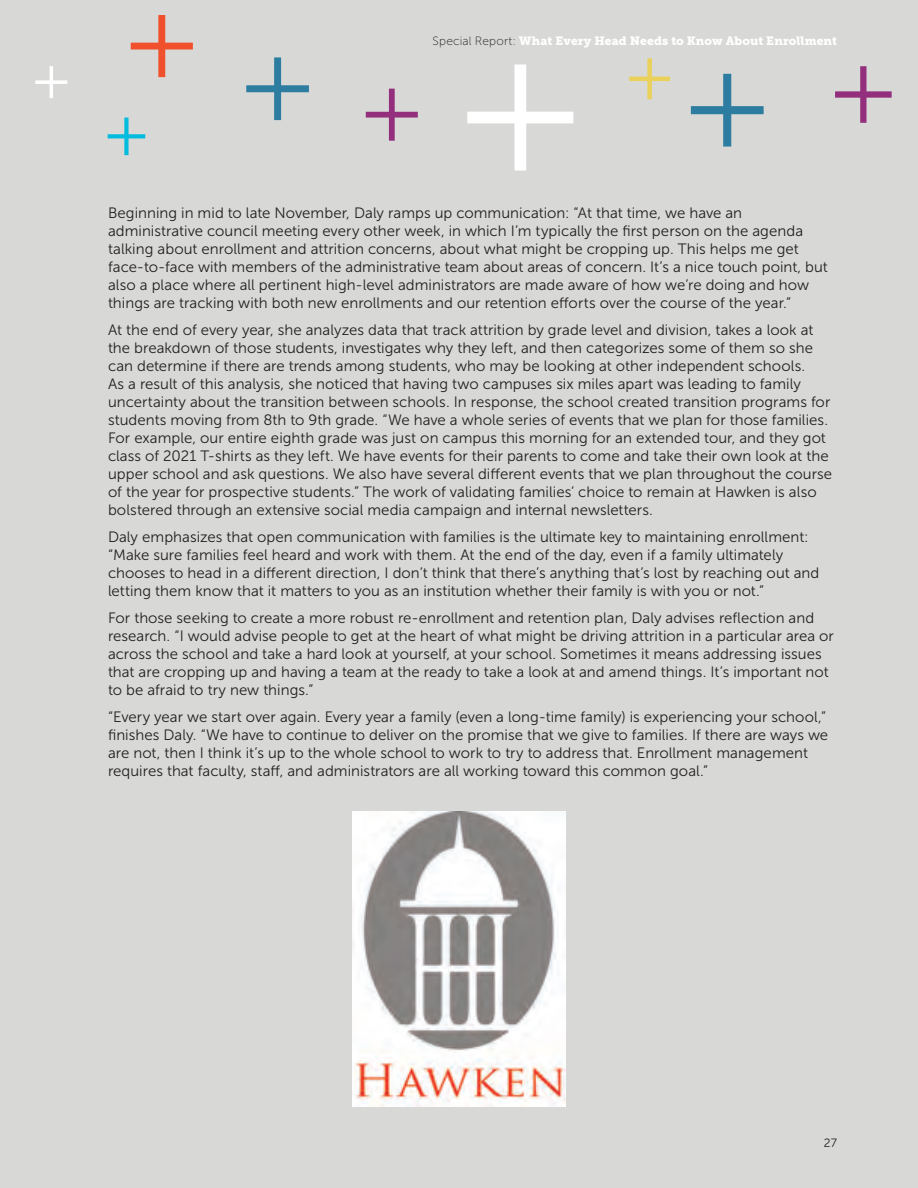
<style>
.page{position:relative;width:918px;height:1188px;background:#d8d9d7}
.page>*{position:absolute;margin:0;border:0;box-sizing:border-box;transform-origin:0 0}
.TEMA_Body_Copy_10_12{font:15px/18px "Museo Sans 300";color:#231f20}
.t1{font:12px "Museo Slab 900";letter-spacing:.01em;color:#fff}
.t2{font:12px "Museo Sans 300";color:#231f20}
.s1{font-family:"Museo Sans 100";color:#231f20}
</style>
<div class="page">
<img style="left:353px;top:812px;width:212px;height:295px">
<svg style="left:467px;top:64px;width:106px;height:107px"></svg>
<svg style="left:131px;top:15px;width:62px;height:62px"></svg>
<svg style="left:366px;top:89px;width:52px;height:52px"></svg>
<svg style="left:108px;top:118px;width:37px;height:37px"></svg>
<svg style="left:35px;top:66px;width:32px;height:32px"></svg>
<svg style="left:691px;top:74px;width:73px;height:73px"></svg>
<svg style="left:835px;top:66px;width:57px;height:57px"></svg>
<svg style="left:629px;top:58px;width:41px;height:41px"></svg>
<svg style="left:246px;top:57px;width:63px;height:63px"></svg>
<p class="t1" style="left:433px;top:34px;width:406px"><span class="s1">Special Report:</span> What Every Head Needs to Know About Enrollment</p>
<p class="TEMA_Body_Copy_10_12" style="left:108px;top:204px;width:722px">Beginning in mid to late November, Daly ramps up communication: “At that time, we have an administrative council meeting every other week, in which I’m typically the first person on the agenda talking about enrollment and attrition concerns, about what might be cropping up. This helps me get face-to-face with members of the administrative team about areas of concern. It’s a nice touch point, but also a place where all pertinent high-level administrators are made aware of how we’re doing and how things are tracking with both new enrollments and our retention efforts over the course of the year.”</p>
<p class="TEMA_Body_Copy_10_12" style="left:108px;top:321px;width:726px">At the end of every year, she analyzes data that track attrition by grade level and division, takes a look at the breakdown of those students, investigates why they left, and then categorizes some of them so she can determine if there are trends among students, who may be looking at other independent schools.<br>As a result of this analysis, she noticed that having two campuses six miles apart was leading to family uncertainty about the transition between schools. In response, the school created transition programs for students moving from 8th to 9th grade. “We have a whole series of events that we plan for those families.<br>For example, our entire eighth grade was just on campus this morning for an extended tour, and they got class of 2021 T-shirts as they left. We have events for their parents to come and take their own look at the upper school and ask questions. We also have several different events that we plan throughout the course of the year for prospective students.” The work of validating families’ choice to remain at Hawken is also bolstered through an extensive social media campaign and internal newsletters.</p>
<p class="TEMA_Body_Copy_10_12" style="left:108px;top:528px;width:713px">Daly emphasizes that open communication with families is the ultimate key to maintaining enrollment: “Make sure families feel heard and work with them. At the end of the day, even if a family ultimately chooses to head in a different direction, I don’t think that there’s anything that’s lost by reaching out and letting them know that it matters to you as an institution whether their family is with you or not.”</p>
<p class="TEMA_Body_Copy_10_12" style="left:108px;top:609px;width:727px">For those seeking to create a more robust re-enrollment and retention plan, Daly advises reflection and research. “I would advise people to get at the heart of what might be driving attrition in a particular area or across the school and take a hard look at yourself, at your school. Sometimes it means addressing issues that are cropping up and having a team at the ready to take a look at and amend things. It’s important not to be afraid to try new things.”</p>
<p class="TEMA_Body_Copy_10_12" style="left:108px;top:708px;width:722px">“Every year we start over again. Every year a family (even a long-time family) is experiencing your school,” finishes Daly. “We have to continue to deliver on the promise that we give to families. If there are ways we are not, then I think it’s up to the whole school to work to try to address that. Enrollment management requires that faculty, staff, and administrators are all working toward this common goal.”</p>
<p class="t2" style="left:824px;top:1136px;width:15px">27</p>
</div>
